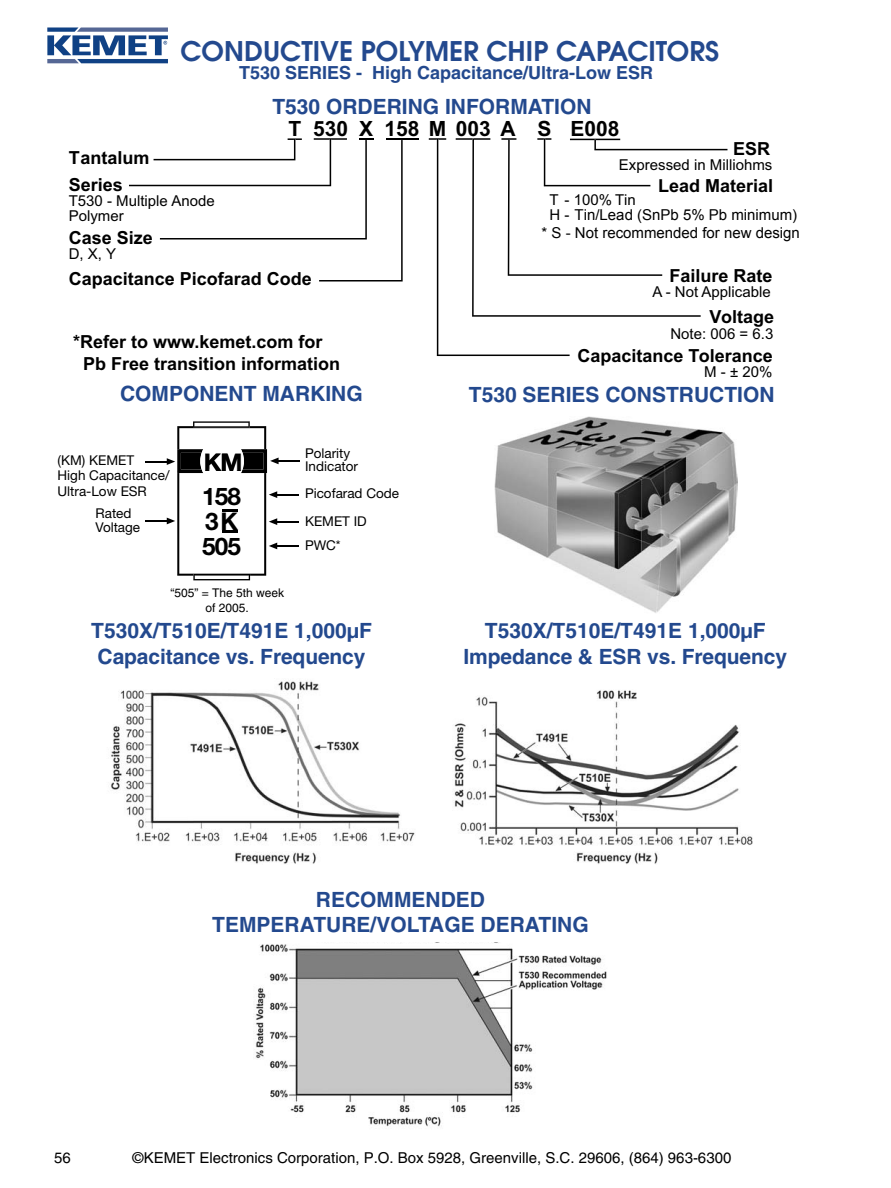
<style>
.page{position:relative;width:891px;height:1188px;background:#fff}
.page>*{position:absolute;margin:0;border:0;box-sizing:border-box;transform-origin:0 0}
.t1{font:600 27px "Avant Garde";color:#23498e}
.t2{font:700 24.3px/49.7px "Helvetica Neue";letter-spacing:-.035em;color:#000}
.t3{font:700 21px/26.2px "Helvetica";color:#23498e;text-align:center}
.t4{font:700 21px "Arial";color:#000}
.t5{font:700 18px/26.7px "Arial";color:#000}
.t6{font:700 18px "Helvetica";color:#23498e}
.t7{font:15px/15px "Arial";color:#000}
.t8{font:15px "Helvetica";color:#000}
.t9{font:15px "Arial";color:#000}
.t10{font:13.5px/15.1px "Helvetica Neue";color:#000}
.t11{font:12px/14.4px "Helvetica";color:#000;text-align:center}
.s1{font-style:inherit}
.s2{font-family:"Helvetica Neue"}
</style>
<div class="page">
<hr style="left:386px;top:138px;width:33px;height:2px;background:#000">
<svg style="left:129px;top:138px;width:274px;height:144px"></svg>
<svg style="left:429px;top:138px;width:298px;height:218px"></svg>
<img style="left:454px;top:690px;width:299px;height:174px">
<hr style="left:279px;top:460px;width:21px;height:2px;background:#000">
<svg style="left:145px;top:421px;width:154px;height:159px"></svg>
<img style="left:495px;top:417px;width:243px;height:196px">
<img style="left:111px;top:681px;width:304px;height:183px">
<img style="left:47px;top:27px;width:121px;height:37px">
<img style="left:255px;top:942px;width:352px;height:185px">
<p class="t1" style="left:180px;top:41px;width:540px">CONDUCTIVE POLYMER CHIP CAPACITORS</p>
<p class="t6" style="left:239px;top:66px;width:416px">T530 SERIES - High Capacitance/Ultra-Low ESR</p>
<p class="t4" style="left:289px;top:121px;width:61px">T 530</p>
<p class="t3" style="left:272px;top:96px;width:321px">T530 ORDERING INFORMATION</p>
<p class="t4" style="left:359px;top:121px;width:133px">X 158 M 003</p>
<p class="t4" style="left:537px;top:121px;width:16px">S</p>
<p class="t4" style="left:570px;top:121px;width:51px">E008</p>
<p class="t4" style="left:501px;top:121px;width:17px">A</p>
<p class="t5" style="left:69px;top:146px;width:82px">Tantalum<br>Series</p>
<p class="t7" style="left:69px;top:194px;width:147px">T530 - Multiple Anode<br>Polymer</p>
<p class="t5" style="left:69px;top:226px;width:86px">Case Size</p>
<p class="t7" style="left:69px;top:248px;width:49px">D, X, Y</p>
<p class="t5" style="left:69px;top:267px;width:245px">Capacitance Picofarad Code</p>
<p class="t5" style="left:83px;top:333px;width:259px;line-height:21.8px;text-indent:-10px">*Refer to www.kemet.com for<br>Pb Free transition information</p>
<p class="t3" style="left:120px;top:383px;width:244px">COMPONENT MARKING</p>
<p class="t10" style="left:305px;top:447px;width:55px;line-height:13.4px">Polarity<br>Indicator</p>
<p class="t10" style="left:58px;top:454px;width:114px">(KM) KEMET<br>High Capacitance/</p>
<p class="t2" style="left:204px;top:439px;width:40px">KM</p>
<p class="t10" style="left:58px;top:485px;width:91px">Ultra-Low ESR</p>
<p class="t2" style="left:202px;top:474px;width:40px">158<br>505</p>
<p class="t10" style="left:305px;top:487px;width:96px">Picofarad Code</p>
<p class="t10" style="left:96px;top:508px;width:46px;line-height:13.5px">Rated<br>Voltage</p>
<p class="t10" style="left:305px;top:515px;width:63px">KEMET ID</p>
<p class="t2" style="left:205px;top:498px;width:35px">3K</p>
<p class="t10" style="left:305px;top:539px;width:37px">PWC*</p>
<p class="t11" style="left:170px;top:587px;width:115px">“505” = The 5th week of 2005.</p>
<p class="t5" style="left:733px;top:137px;width:39px">ESR</p>
<p class="t7" style="left:619px;top:159px;width:155px">Expressed in Milliohms</p>
<p class="t7" style="left:550px;top:194px;width:88px">T - 100% Tin</p>
<p class="t5" style="left:658px;top:174px;width:117px">Lead Material</p>
<p class="t9" style="left:550px;top:205px;width:249px"><span class="s1">H -</span> Tin/Lead (SnPb 5% Pb minimum)</p>
<p class="t9" style="left:542px;top:223px;width:260px">* S - Not recommended for new design</p>
<p class="t5" style="left:669px;top:264px;width:105px">Failure Rate</p>
<p class="t7" style="left:652px;top:285px;width:120px">A - Not Applicable</p>
<p class="t5" style="left:709px;top:305px;width:66px">Voltage</p>
<p class="t7" style="left:670px;top:328px;width:104px">Note: 006 = 6.3</p>
<p class="t5" style="left:578px;top:344px;width:197px">Capacitance Tolerance</p>
<p class="t7" style="left:704px;top:366px;width:70px">M - ± 20%</p>
<p class="t3" style="left:469px;top:383px;width:307px">T530 SERIES CONSTRUCTION</p>
<p class="t3" style="left:91px;top:619px;width:282px">T530X/T510E/T491E 1,000<span class="s2">µ</span>F<br>Capacitance vs. Frequency</p>
<p class="t3" style="left:464px;top:619px;width:325px">T530X/T510E/T491E 1,000<span class="s2">µ</span>F<br>Impedance &amp; ESR vs. Frequency</p>
<p class="t3" style="left:212px;top:889px;width:378px;line-height:25.2px">RECOMMENDED<br>TEMPERATURE/VOLTAGE DERATING</p>
<p class="t8" style="left:54px;top:1152px;width:18px">56</p>
<p class="t8" style="left:133px;top:1152px;width:600px">©KEMET Electronics Corporation, P.O. Box 5928, Greenville, S.C. 29606, (864) 963-6300</p>
</div>
